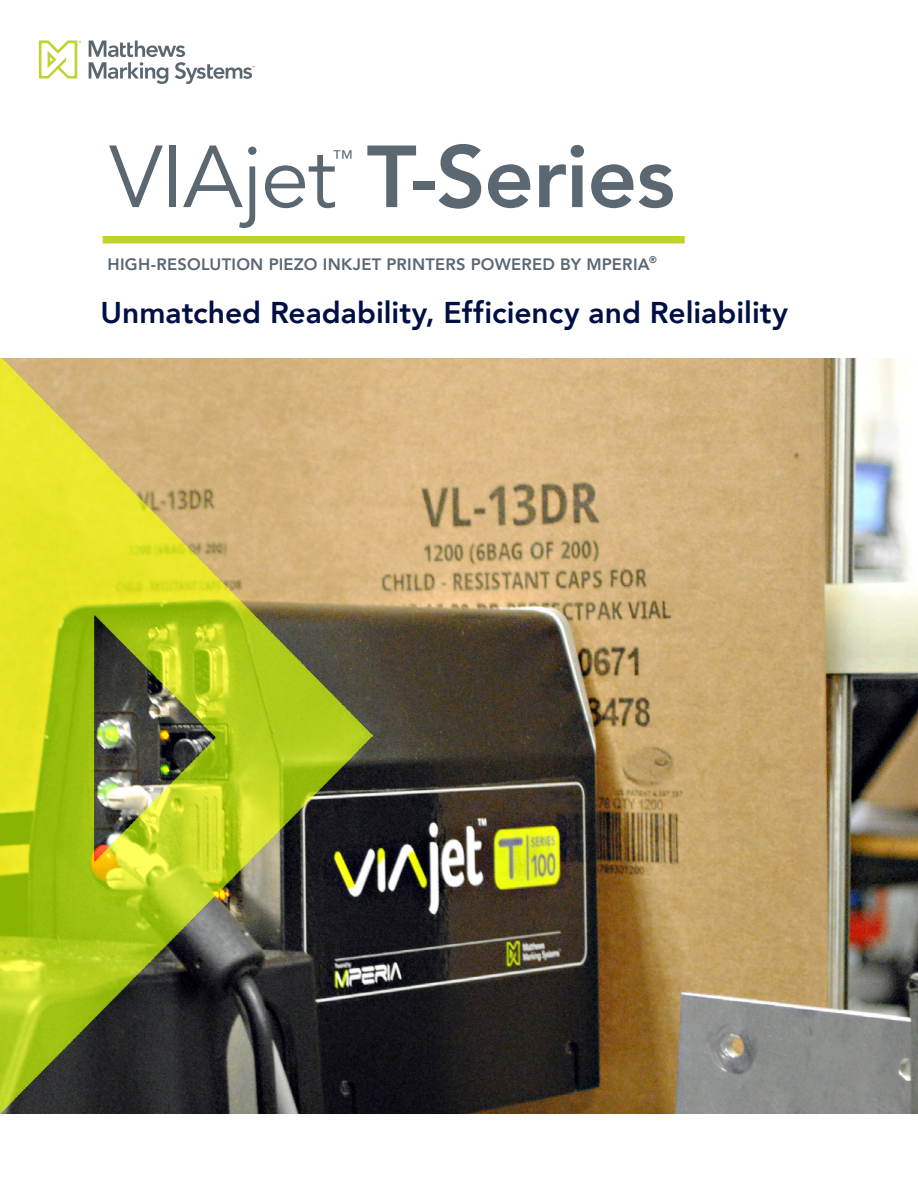
<style>
.page{position:relative;width:918px;height:1188px;background:#fff}
.page>*{position:absolute;margin:0;border:0;box-sizing:border-box;transform-origin:0 0}
.t1{font:800 87px "Avenir";letter-spacing:-.015em;color:#5b6771}
.t2{font:800 30px "Avenir";color:#001044}
.t3{font:21px "Avenir";color:#5b6771}
.t4{font:800 16.5px "Avenir";letter-spacing:.015em;color:#5b6771}
.t5{font:900 3.3px "Avenir";color:#c1d32f}
.s1{font-weight:400}
</style>
<div class="page">
<img style="left:373px;top:358px;width:545px;height:756px">
<div style="left:103px;top:236px;width:582px;height:8px;background:#c1d32f"></div>
<svg style="left:39px;top:41px;width:38px;height:38px"></svg>
<svg style="left:89px;top:40px;width:166px;height:44px"></svg>
<img style="left:0;top:358px;width:373px;height:756px">
<p class="t5" style="left:79px;top:39px;width:4px">®</p>
<h1 class="t1" style="left:109px;top:109px;width:567px"><span class="s1">VIAjet</span> T-Series</h1>
<p class="t3" style="left:332px;top:145px;width:22px">™</p>
<p class="t4" style="left:108px;top:252px;width:551px">HIGH-RESOLUTION PIEZO INKJET PRINTERS POWERED BY MPERIA<sup>®</sup></p>
<h2 class="t2" style="left:100px;top:289px;width:689px">Unmatched Readability, Efficiency and Reliability</h2>
</div>
